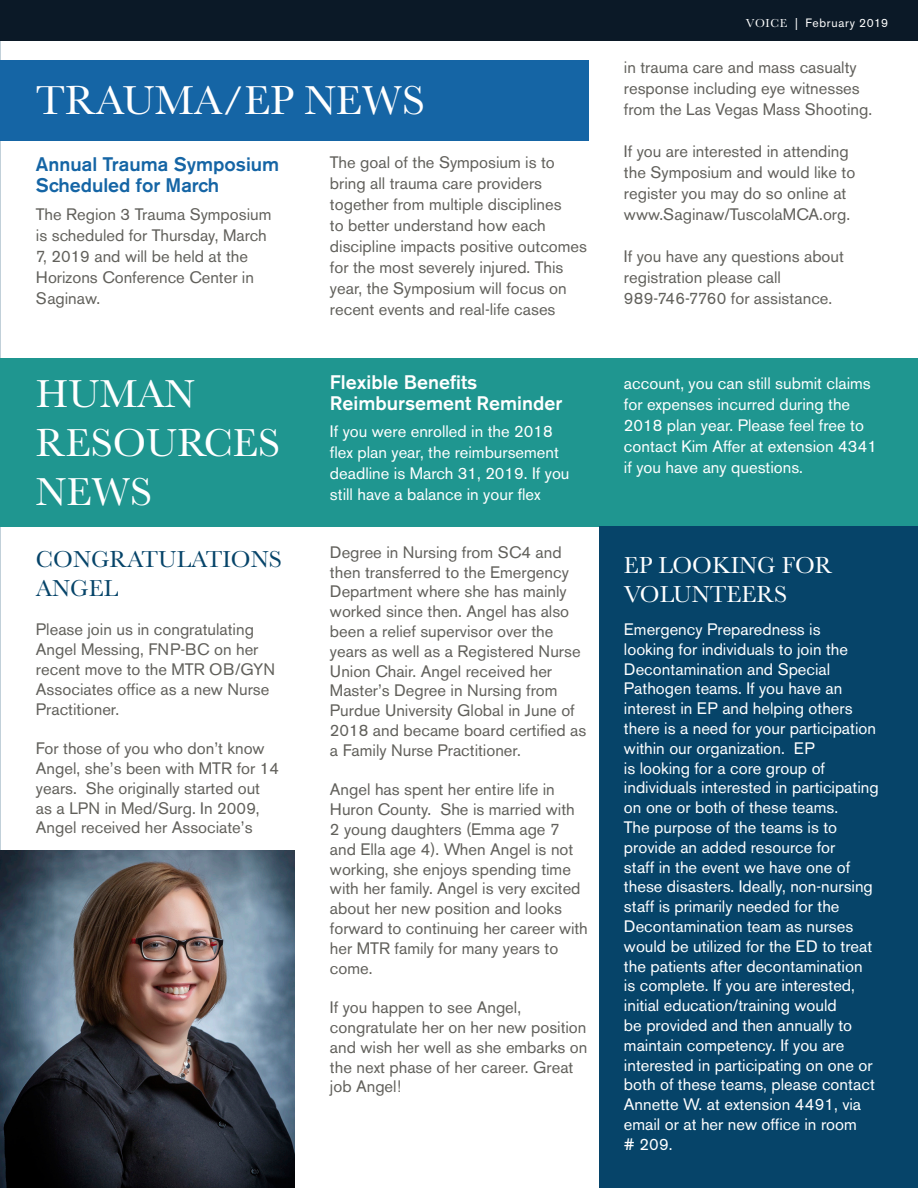
<style>
.page{position:relative;width:918px;height:1188px;background:#fff}
.page>*{position:absolute;margin:0;border:0;box-sizing:border-box;transform-origin:0 0}
.t1{font:42px "Baskerville";color:#fff}
.t2{font:40.5px/48.6px "Baskerville";color:#fff}
.t3{font:24px/28.8px "Baskerville";color:#fff}
.t4{font:24px/28.8px "Baskerville";color:#064469}
.t5{font:500 19.5px/21px "Akzidenz Grotesk BE";color:#1565a5}
.t6{font:500 19.5px/21px "Akzidenz Grotesk BE";color:#fff}
.t7{font:16.5px/19.8px "Akzidenz Grotesk BE";color:#61605b}
.t8{font:16.5px/19.8px "Akzidenz Grotesk BE";color:#fff}
.t9{font:12px "Akzidenz Grotesk BE";letter-spacing:.06em;color:#fff}
.s1{font-family:"Baskerville"}
</style>
<div class="page">
<div style="left:0;top:0;width:918px;height:40px;background:#0b1927"></div>
<div style="left:0;top:60px;width:588px;height:81px;background:#1565a5"></div>
<div style="left:0;top:358px;width:918px;height:168px;background:#1f9690"></div>
<img style="left:0;top:832px;width:1px;height:356px">
<img style="left:0;top:850px;width:294px;height:338px">
<div style="left:600px;top:526px;width:318px;height:662px;background:#064469"></div>
<p class="t1" style="left:36px;top:74px;width:390px">TRAUMA/EP NEWS</p>
<p class="t5" style="left:36px;top:154px;width:245px">Annual Trauma Symposium<br>Scheduled for March</p>
<p class="t7" style="left:36px;top:204px;width:237px;line-height:21px">The Region 3 Trauma Symposium is scheduled for Thursday, March<br>7, 2019 and will be held at the<br>Horizons Conference Center in<br>Saginaw.</p>
<p class="t7" style="left:330px;top:152px;width:259px;line-height:21px">The goal of the Symposium is to bring all trauma care providers together from multiple disciplines<br>to better understand how each discipline impacts positive outcomes for the most severely injured. This year, the Symposium will focus on recent events and real-life cases</p>
<p class="t2" style="left:36px;top:371px;width:246px">HUMAN<br>RESOURCES<br>NEWS</p>
<p class="t6" style="left:330px;top:371px;width:234px">Flexible Benefits<br>Reimbursement Reminder</p>
<p class="t8" style="left:330px;top:421px;width:241px;line-height:21px">If you were enrolled in the 2018 flex plan year, the reimbursement deadline is March 31, 2019. If you still have a balance in your flex</p>
<p class="t4" style="left:36px;top:545px;width:247px">CONGRATULATIONS<br>ANGEL</p>
<p class="t7" style="left:36px;top:620px;width:241px">Please join us in congratulating<br>Angel Messing, FNP-BC on her recent move to the MTR OB/GYN<br>Associates office as a new Nurse<br>Practitioner.</p>
<p class="t7" style="left:36px;top:739px;width:245px">For those of you who don’t know<br>Angel, she’s been with MTR for 14 years. She originally started out as a LPN in Med/Surg. In 2009,<br>Angel received her Associate’s</p>
<p class="t7" style="left:330px;top:542px;width:258px">Degree in Nursing from SC4 and then transferred to the Emergency<br>Department where she has mainly worked since then. Angel has also been a relief supervisor over the years as well as a Registered Nurse<br>Union Chair. Angel received her<br>Master’s Degree in Nursing from<br>Purdue University Global in June of<br>2018 and became board certified as a Family Nurse Practitioner.</p>
<p class="t7" style="left:330px;top:780px;width:259px">Angel has spent her entire life in<br>Huron County. She is married with<br>2 young daughters (Emma age 7 and Ella age 4). When Angel is not working, she enjoys spending time with her family. Angel is very excited about her new position and looks forward to continuing her career with her MTR family for many years to come.</p>
<p class="t7" style="left:330px;top:998px;width:259px">If you happen to see Angel, congratulate her on her new position and wish her well as she embarks on the next phase of her career. Great job Angel!</p>
<p class="t9" style="left:746px;top:16px;width:144px"><span class="s1">VOICE</span> | February 2019</p>
<p class="t7" style="left:624px;top:57px;width:250px;line-height:21px">in trauma care and mass casualty response including eye witnesses from the Las Vegas Mass Shooting.</p>
<p class="t7" style="left:624px;top:141px;width:233px;line-height:21px">If you are interested in attending the Symposium and would like to register you may do so online at www.Saginaw/TuscolaMCA.org.</p>
<p class="t7" style="left:624px;top:246px;width:222px;line-height:21px">If you have any questions about registration please call</p>
<p class="t7" style="left:624px;top:289px;width:210px">989-746-7760 for assistance.</p>
<p class="t8" style="left:624px;top:372px;width:255px;line-height:21px">account, you can still submit claims for expenses incurred during the 2018 plan year. Please feel free to contact Kim Affer at extension 4341 if you have any questions.</p>
<p class="t3" style="left:624px;top:551px;width:210px">EP LOOKING FOR<br>VOLUNTEERS</p>
<p class="t8" style="left:624px;top:619px;width:256px">Emergency Preparedness is<br>looking for individuals to join the<br>Decontamination and Special<br>Pathogen teams. If you have an interest in EP and helping others there is a need for your participation within our organization. EP<br>is looking for a core group of individuals interested in participating on one or both of these teams.<br>The purpose of the teams is to provide an added resource for<br>staff in the event we have one of these disasters. Ideally, non-nursing staff is primarily needed for the<br>Decontamination team as nurses would be utilized for the ED to treat the patients after decontamination<br>is complete. If you are interested, initial education/training would<br>be provided and then annually to maintain competency. If you are interested in participating on one or both of these teams, please contact<br>Annette W. at extension 4491, via email or at her new office in room</p>
<p class="t8" style="left:624px;top:1134px;width:50px"># 209.</p>
</div>
